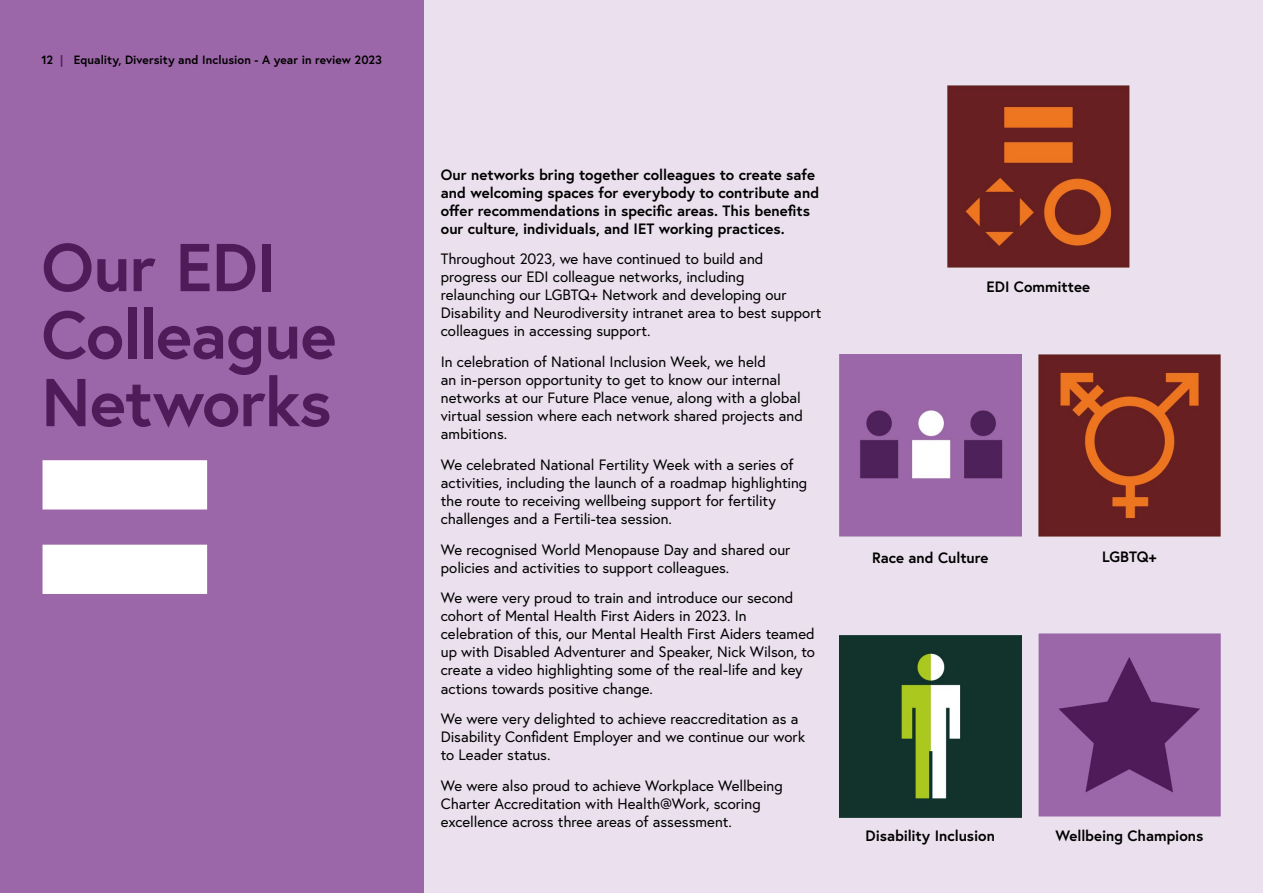
<style>
.page{position:relative;width:1263px;height:893px;background:#fff}
.page>*{position:absolute;margin:0;border:0;box-sizing:border-box;transform-origin:0 0}
.t1{font:700 67.5px/67.5px "Europa";letter-spacing:-.015em;color:#4f1b59}
.t2{font:15px/18px "Europa";letter-spacing:-.005em;color:#000}
.t3{font:700 15px/18px "Europa";letter-spacing:-.005em;color:#000}
.t4{font:700 12px "Europa";letter-spacing:.005em;color:#000}
.s1{color:#4f1b59}
</style>
<div class="page">
<div style="left:424px;top:0;width:839px;height:893px;background:#ebe1ee"></div>
<div style="left:0;top:0;width:424px;height:893px;background:#9c67a8"></div>
<svg style="left:43px;top:460px;width:164px;height:134px"></svg>
<img style="left:1038px;top:634px;width:182px;height:182px">
<img style="left:839px;top:354px;width:182px;height:182px">
<img style="left:1038px;top:354px;width:182px;height:182px">
<img style="left:947px;top:85px;width:182px;height:182px">
<img style="left:839px;top:635px;width:182px;height:182px">
<p class="t4" style="left:41px;top:51px;width:342px">12 <span class="s1">|</span> Equality, Diversity and Inclusion - A year in review 2023</p>
<h1 class="t1" style="left:41px;top:232px;width:297px">Our EDI<br>Colleague<br>Networks</h1>
<p class="t3" style="left:441px;top:165px;width:380px">Our networks bring together colleagues to create safe and welcoming spaces for everybody to contribute and offer recommendations in specific areas. This benefits our culture, individuals, and IET working practices.</p>
<p class="t2" style="left:441px;top:250px;width:382px">Throughout 2023, we have continued to build and progress our EDI colleague networks, including relaunching our LGBTQ+ Network and developing our Disability and Neurodiversity intranet area to best support colleagues in accessing support.</p>
<p class="t2" style="left:441px;top:353px;width:364px">In celebration of National Inclusion Week, we held<br>an in-person opportunity to get to know our internal networks at our Future Place venue, along with a global virtual session where each network shared projects and ambitions.</p>
<p class="t2" style="left:441px;top:455px;width:368px">We celebrated National Fertility Week with a series of activities, including the launch of a roadmap highlighting the route to receiving wellbeing support for fertility challenges and a Fertili-tea session.</p>
<p class="t2" style="left:441px;top:540px;width:351px">We recognised World Menopause Day and shared our policies and activities to support colleagues.</p>
<p class="t2" style="left:441px;top:589px;width:376px">We were very proud to train and introduce our second cohort of Mental Health First Aiders in 2023. In celebration of this, our Mental Health First Aiders teamed up with Disabled Adventurer and Speaker, Nick Wilson, to create a video highlighting some of the real-life and key actions towards positive change.</p>
<p class="t2" style="left:441px;top:710px;width:366px">We were very delighted to achieve reaccreditation as a<br>Disability Confident Employer and we continue our work to Leader status.</p>
<p class="t2" style="left:441px;top:776px;width:343px">We were also proud to achieve Workplace Wellbeing<br>Charter Accreditation with Health@Work, scoring excellence across three areas of assessment.</p>
<p class="t3" style="left:986px;top:278px;width:105px">EDI Committee</p>
<p class="t3" style="left:872px;top:548px;width:118px">Race and Culture</p>
<p class="t3" style="left:1102px;top:547px;width:56px">LGBTQ+</p>
<p class="t3" style="left:865px;top:826px;width:131px">Disability Inclusion</p>
<p class="t3" style="left:1055px;top:826px;width:149px">Wellbeing Champions</p>
</div>
